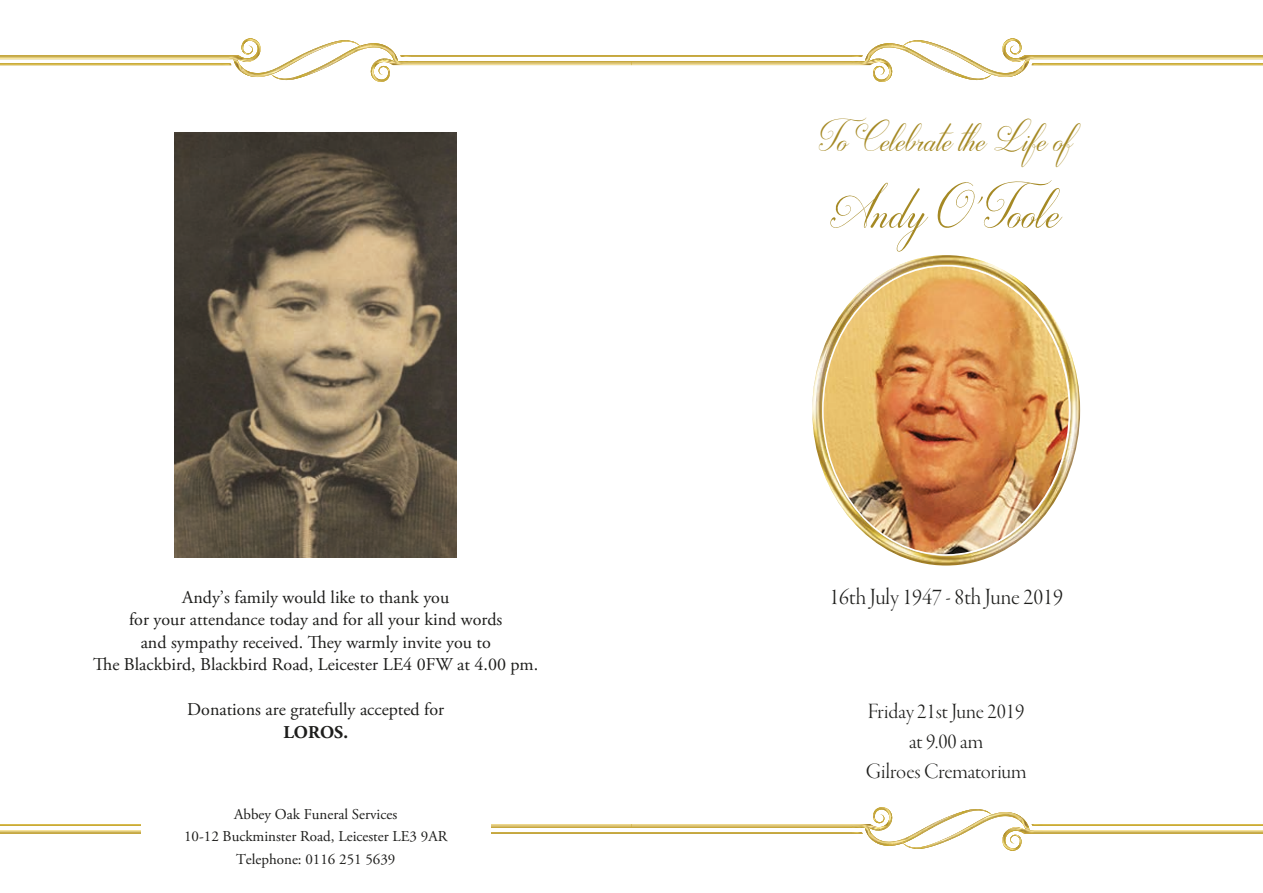
<style>
.page{position:relative;width:1263px;height:893px;background:#fff}
.page>*{position:absolute;margin:0;border:0;box-sizing:border-box;transform-origin:0 0}
.t1{font:60px "Darleston";color:#a58924}
.t2{font:42px "Darleston";color:#a58924}
.t3{font:24px "Garamond Premr Pro Lt Disp";color:#1d1d1b}
.t4{font:22.5px/30px "Garamond Premr Pro Lt Disp";color:#1d1d1b;text-align:center}
.t5{font:18px/22.5px "Adobe Garamond Pro";color:#1d1d1b;text-align:center}
.t6{font:700 18px "Adobe Garamond Pro";color:#1d1d1b}
.t7{font:15px/22.5px "Adobe Garamond Pro";color:#1d1d1b;text-align:center}
</style>
<div class="page">
<svg style="left:0;top:38px;width:1263px;height:44px"></svg>
<svg style="left:0;top:807px;width:1263px;height:44px"></svg>
<img style="left:175px;top:133px;width:282px;height:425px">
<img style="left:812px;top:255px;width:268px;height:311px">
<img style="left:823px;top:266px;width:246px;height:289px">
<div style="left:141px;top:808px;width:349px;height:68px;background:#fff"></div>
<p class="t5" style="left:93px;top:587px;width:447px">Andy’s family would like to thank you<br>for your attendance today and for all your kind words<br>and sympathy received. They warmly invite you to<br>The Blackbird, Blackbird Road, Leicester LE4 0FW at 4.00 pm.</p>
<p class="t5" style="left:187px;top:699px;width:258px">Donations are gratefully accepted for</p>
<p class="t6" style="left:283px;top:722px;width:66px">LOROS.</p>
<p class="t7" style="left:184px;top:803px;width:265px">Abbey Oak Funeral Services<br>10-12 Buckminster Road, Leicester LE3 9AR<br>Telephone: 0116 251 5639</p>
<h2 class="t2" style="left:819px;top:113px;width:256px">To Celebrate the Life of</h2>
<h1 class="t1" style="left:830px;top:175px;width:233px">Andy O’Toole</h1>
<h3 class="t3" style="left:829px;top:584px;width:235px">16th July 1947 - 8th June 2019</h3>
<p class="t4" style="left:866px;top:697px;width:162px">Friday 21st June 2019 at 9.00 am<br>Gilroes Crematorium</p>
</div>
